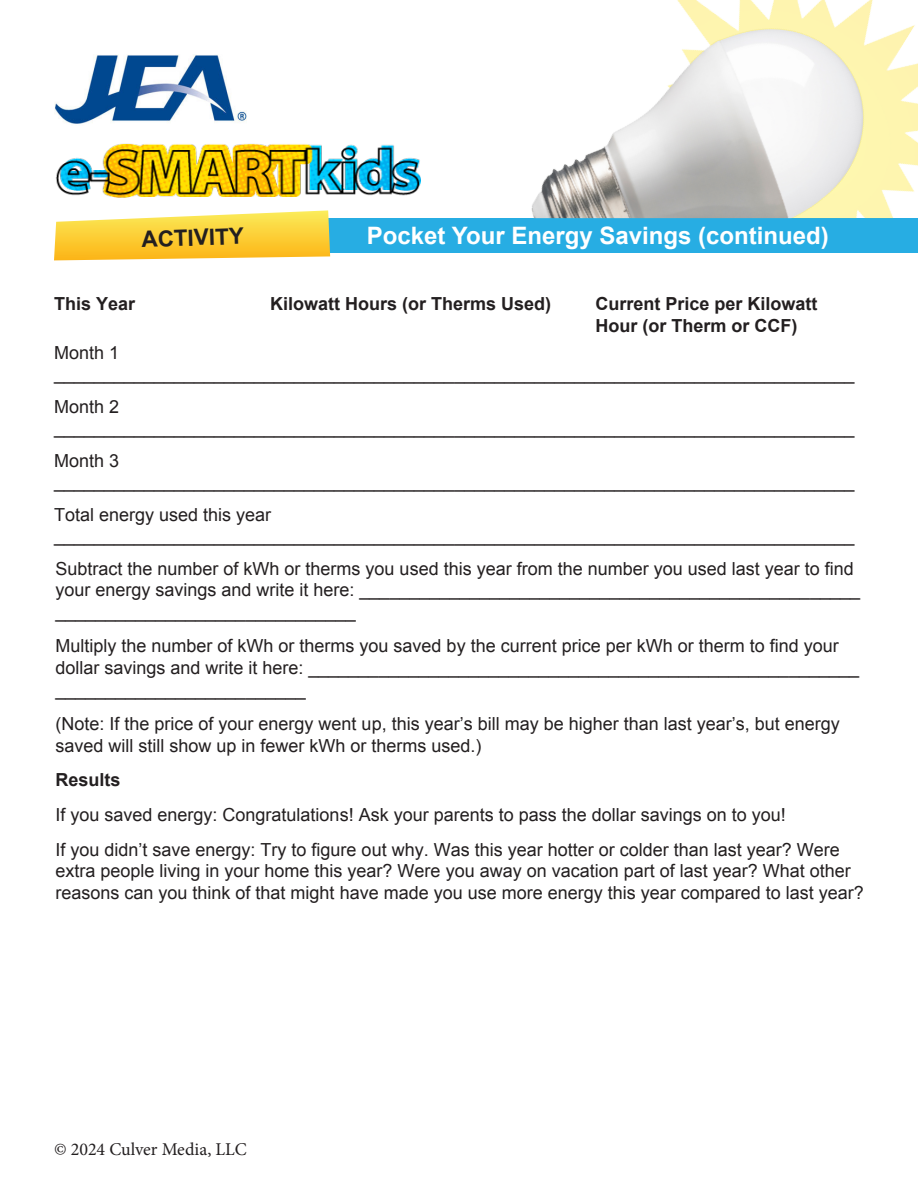
<style>
.page{position:relative;width:918px;height:1188px;background:#fff}
.page>*{position:absolute;margin:0;border:0;box-sizing:border-box;transform-origin:0 0}
.t1{font:700 24px "Arial";color:#fff}
.t2{font:700 22.5px "Arial";color:#231f20}
.t3{font:18px/21.6px "Arial";color:#231f20}
.t4{font:700 18px/21.6px "Arial";color:#231f20}
.t5{font:18px "Minion Pro";color:#231f20}
</style>
<div class="page">
<img style="left:55px;top:143px;width:365px;height:55px">
<div style="left:282px;top:218px;width:636px;height:35px;background:#27ade3"></div>
<svg style="left:54px;top:210px;width:276px;height:50px;background:#fcd555"></svg>
<img style="left:531px;top:0;width:387px;height:218px">
<img style="left:55px;top:54px;width:192px;height:70px">
<p class="t2" style="left:141px;top:224px;width:104px;rotate:-2deg">ACTIVITY</p>
<p class="t1" style="left:367px;top:220px;width:463px">Pocket Your Energy Savings (continued)</p>
<p class="t4" style="left:54px;top:294px;width:83px">This Year</p>
<p class="t4" style="left:270px;top:294px;width:283px">Kilowatt Hours (or Therms Used)</p>
<p class="t4" style="left:596px;top:294px;width:224px">Current Price per Kilowatt<br>Hour (or Therm or CCF)</p>
<p class="t3" style="left:54px;top:342px;width:802px">Month 1 ________________________________________________________________________________</p>
<p class="t3" style="left:54px;top:396px;width:802px">Month 2 ________________________________________________________________________________</p>
<p class="t3" style="left:54px;top:450px;width:802px">Month 3 ________________________________________________________________________________</p>
<p class="t3" style="left:54px;top:504px;width:802px">Total energy used this year ________________________________________________________________________________</p>
<p class="t3" style="left:56px;top:558px;width:806px">Subtract the number of kWh or therms you used this year from the number you used last year to find your energy savings and write it here: __________________________________________________ ______________________________</p>
<p class="t3" style="left:56px;top:636px;width:805px">Multiply the number of kWh or therms you saved by the current price per kWh or therm to find your dollar savings and write it here: _______________________________________________________ _________________________</p>
<p class="t3" style="left:56px;top:713px;width:786px">(Note: If the price of your energy went up, this year’s bill may be higher than last year’s, but energy saved will still show up in fewer kWh or therms used.)</p>
<p class="t4" style="left:56px;top:770px;width:67px">Results</p>
<p class="t3" style="left:56px;top:804px;width:732px">If you saved energy: Congratulations! Ask your parents to pass the dollar savings on to you!</p>
<p class="t3" style="left:56px;top:839px;width:810px">If you didn’t save energy: Try to figure out why. Was this year hotter or colder than last year? Were extra people living in your home this year? Were you away on vacation part of last year? What other reasons can you think of that might have made you use more energy this year compared to last year?</p>
<p class="t5" style="left:54px;top:1137px;width:194px">© 2024 Culver Media, LLC</p>
</div>
